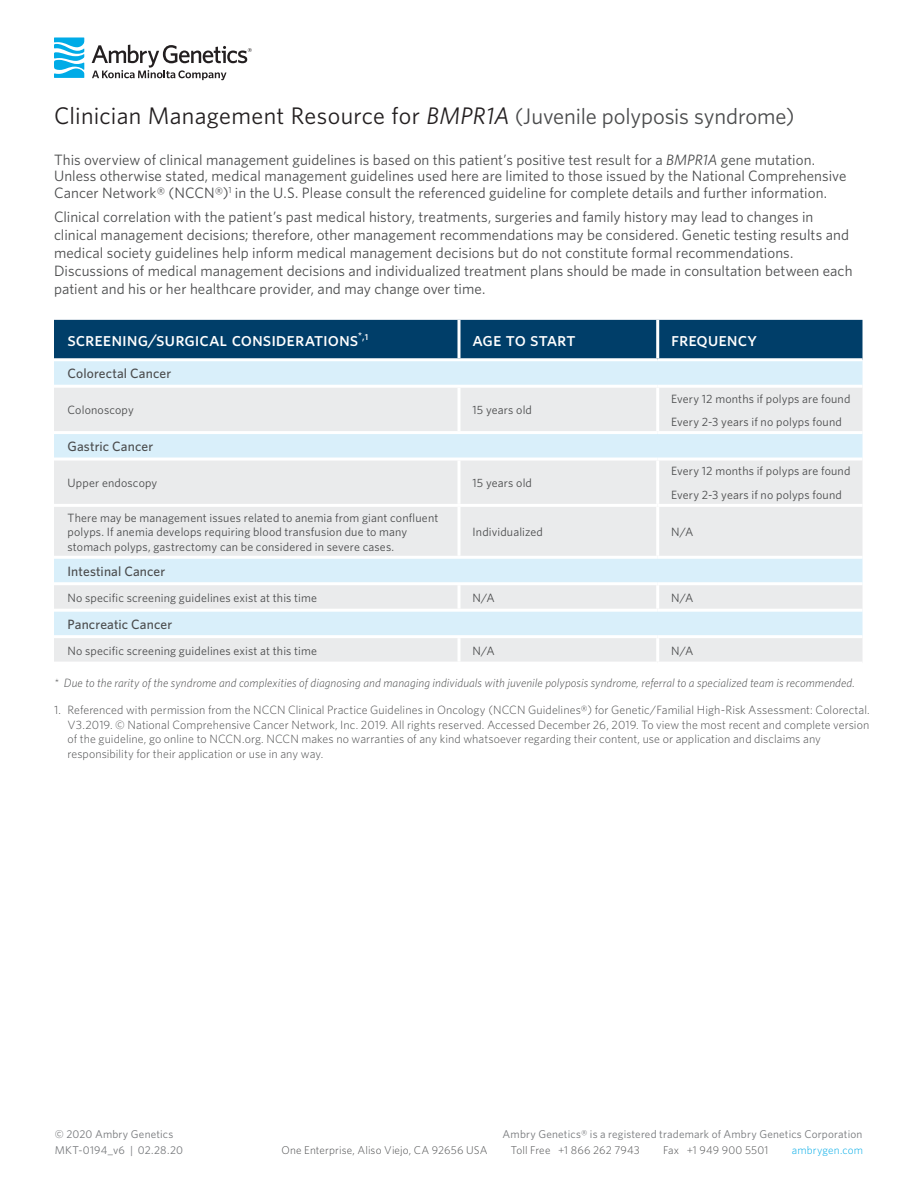
<style>
.page{position:relative;width:918px;height:1188px;background:#fff}
.page>*{position:absolute;margin:0;border:0;box-sizing:border-box;transform-origin:0 0}
.Titles{font:24px "Whitney";letter-spacing:.01em;color:#231f20}
.Black_all_caps_subhe{font:19.5px "Whitney Medium SC";letter-spacing:-.005em;color:#fff}
.Text-bullets{font:15px/18px "Whitney";letter-spacing:.005em;color:#4b4c4d}
.Body_Copy{font:500 13.5px "Whitney";letter-spacing:.01em;color:#4b4c4d}
.t1{font:300 12px/14.4px "Whitney";letter-spacing:.005em;color:#4b4c4d}
.Body_Copy-2{font:12px/14.4px "Whitney";letter-spacing:.015em;color:#4b4c4d}
.Text-bullets-2{font:italic 300 12px "Whitney";letter-spacing:.005em;color:#4b4c4d}
.t2{font:11.25px "Whitney";letter-spacing:.02em;color:#76787b}
.t3{font:300 11.25px "Whitney";letter-spacing:.01em;color:#4b4c4d}
.t4{font:300 11.25px "Whitney";letter-spacing:.015em;color:#00abe7}
.s1{font-style:italic}
.s2{font-size:22.5px;color:#4b4c4d}
</style>
<div class="page">
<div style="left:54px;top:320px;width:808px;height:38px;background:#003e69"></div>
<svg style="left:54px;top:361px;width:808px;height:24px;background:#d9effa"></svg>
<svg style="left:54px;top:388px;width:808px;height:274px;background:#e5ecf0"></svg>
<hr style="left:458px;top:461px;width:2px;height:43px;background:#fff">
<hr style="left:656px;top:461px;width:3px;height:43px;background:#fff">
<hr style="left:458px;top:585px;width:2px;height:24px;background:#fff">
<hr style="left:656px;top:585px;width:3px;height:24px;background:#fff">
<hr style="left:458px;top:638px;width:2px;height:24px;background:#fff">
<hr style="left:656px;top:638px;width:3px;height:24px;background:#fff">
<hr style="left:458px;top:388px;width:2px;height:43px;background:#fff">
<hr style="left:656px;top:388px;width:3px;height:43px;background:#fff">
<hr style="left:458px;top:507px;width:2px;height:49px;background:#fff">
<hr style="left:656px;top:507px;width:3px;height:49px;background:#fff">
<hr style="left:54px;top:609px;width:405px;height:3px;background:#fff">
<hr style="left:459px;top:609px;width:199px;height:3px;background:#fff">
<hr style="left:658px;top:609px;width:205px;height:3px;background:#fff">
<hr style="left:54px;top:635px;width:405px;height:3px;background:#fff">
<hr style="left:459px;top:635px;width:199px;height:3px;background:#fff">
<hr style="left:658px;top:635px;width:205px;height:3px;background:#fff">
<hr style="left:54px;top:431px;width:405px;height:3px;background:#fff">
<hr style="left:459px;top:431px;width:199px;height:3px;background:#fff">
<hr style="left:658px;top:431px;width:205px;height:3px;background:#fff">
<hr style="left:54px;top:556px;width:405px;height:3px;background:#fff">
<hr style="left:459px;top:556px;width:199px;height:3px;background:#fff">
<hr style="left:658px;top:556px;width:205px;height:3px;background:#fff">
<hr style="left:54px;top:458px;width:405px;height:3px;background:#fff">
<hr style="left:459px;top:458px;width:199px;height:3px;background:#fff">
<hr style="left:658px;top:458px;width:205px;height:3px;background:#fff">
<hr style="left:54px;top:504px;width:405px;height:3px;background:#fff">
<hr style="left:459px;top:504px;width:199px;height:3px;background:#fff">
<hr style="left:658px;top:504px;width:205px;height:3px;background:#fff">
<hr style="left:54px;top:582px;width:405px;height:3px;background:#fff">
<hr style="left:459px;top:582px;width:199px;height:3px;background:#fff">
<hr style="left:658px;top:582px;width:205px;height:3px;background:#fff">
<hr style="left:458px;top:320px;width:2px;height:38px;background:#fff">
<hr style="left:656px;top:320px;width:3px;height:38px;background:#fff">
<svg style="left:54px;top:38px;width:30px;height:40px"></svg>
<svg style="left:92px;top:45px;width:160px;height:35px"></svg>
<p class="Titles" style="left:54px;top:100px;width:742px">Clinician Management Resource for <span class="s1">BMPR1A</span> <span class="s2">(Juvenile polyposis syndrome)</span></p>
<p class="Text-bullets" style="left:54px;top:151px;width:794px;line-height:16.5px">This overview of clinical management guidelines is based on this patient’s positive test result for a <span class="s1">BMPR1A</span> gene mutation.<br>Unless otherwise stated, medical management guidelines used here are limited to those issued by the National Comprehensive<br>Cancer Network® (NCCN®)<sup>1</sup> in the U.S. Please consult the referenced guideline for complete details and further information.</p>
<p class="Text-bullets" style="left:54px;top:208px;width:800px">Clinical correlation with the patient’s past medical history, treatments, surgeries and family history may lead to changes in clinical management decisions; therefore, other management recommendations may be considered. Genetic testing results and medical society guidelines help inform medical management decisions but do not constitute formal recommendations.<br>Discussions of medical management decisions and individualized treatment plans should be made in consultation between each patient and his or her healthcare provider, and may change over time.</p>
<p class="Black_all_caps_subhe" style="left:68px;top:328px;width:303px">screening/surgical considerations<sup>*,1</sup></p>
<p class="Black_all_caps_subhe" style="left:472px;top:328px;width:104px">age to start</p>
<p class="Black_all_caps_subhe" style="left:671px;top:328px;width:87px">frequency</p>
<p class="Body_Copy" style="left:68px;top:365px;width:105px">Colorectal Cancer</p>
<p class="Body_Copy-2" style="left:68px;top:403px;width:68px">Colonoscopy</p>
<p class="Body_Copy-2" style="left:472px;top:403px;width:61px">15 years old</p>
<p class="Body_Copy-2" style="left:671px;top:391px;width:181px">Every 12 months if polyps are found</p>
<p class="Body_Copy-2" style="left:671px;top:414px;width:172px">Every 2-3 years if no polyps found</p>
<p class="Body_Copy" style="left:68px;top:438px;width:87px">Gastric Cancer</p>
<p class="Body_Copy-2" style="left:68px;top:475px;width:91px">Upper endoscopy</p>
<p class="Body_Copy-2" style="left:472px;top:475px;width:61px">15 years old</p>
<p class="Body_Copy-2" style="left:671px;top:464px;width:181px">Every 12 months if polyps are found</p>
<p class="Body_Copy-2" style="left:671px;top:487px;width:172px">Every 2-3 years if no polyps found</p>
<p class="Body_Copy-2" style="left:68px;top:510px;width:372px">There may be management issues related to anemia from giant confluent polyps. If anemia develops requiring blood transfusion due to many stomach polyps, gastrectomy can be considered in severe cases.</p>
<p class="Body_Copy-2" style="left:472px;top:524px;width:72px">Individualized</p>
<p class="Body_Copy-2" style="left:671px;top:524px;width:24px">N/A</p>
<p class="Body_Copy" style="left:68px;top:562px;width:99px">Intestinal Cancer</p>
<p class="Body_Copy-2" style="left:68px;top:590px;width:251px">No specific screening guidelines exist at this time</p>
<p class="Body_Copy-2" style="left:472px;top:590px;width:24px">N/A</p>
<p class="Body_Copy-2" style="left:671px;top:590px;width:24px">N/A</p>
<p class="Body_Copy" style="left:68px;top:615px;width:106px">Pancreatic Cancer</p>
<p class="Body_Copy-2" style="left:68px;top:643px;width:251px">No specific screening guidelines exist at this time</p>
<p class="Body_Copy-2" style="left:472px;top:643px;width:24px">N/A</p>
<p class="Body_Copy-2" style="left:671px;top:643px;width:24px">N/A</p>
<p class="Text-bullets-2" style="left:54px;top:674px;width:802px">* Due to the rarity of the syndrome and complexities of diagnosing and managing individuals with juvenile polyposis syndrome, referral to a specialized team is recommended.</p>
<p class="t1" style="left:68px;top:703px;width:804px;text-indent:-14px">1. Referenced with permission from the NCCN Clinical Practice Guidelines in Oncology (NCCN Guidelines®️) for Genetic/Familial High-Risk Assessment: Colorectal.<br>V3.2019. ©️ National Comprehensive Cancer Network, Inc. 2019. All rights reserved. Accessed December 26, 2019. To view the most recent and complete version of the guideline, go online to NCCN.org. NCCN makes no warranties of any kind whatsoever regarding their content, use or application and disclaims any responsibility for their application or use in any way.</p>
<p class="t2" style="left:55px;top:1127px;width:120px">© 2020 Ambry Genetics</p>
<p class="t2" style="left:503px;top:1127px;width:361px">Ambry Genetics® is a registered trademark of Ambry Genetics Corporation</p>
<p class="t2" style="left:55px;top:1143px;width:130px">MKT-0194_v6 | 02.28.20</p>
<p class="t3" style="left:281px;top:1142px;width:208px">One Enterprise, Aliso Viejo, CA 92656 USA</p>
<p class="t3" style="left:511px;top:1142px;width:130px">Toll Free +1 866 262 7943</p>
<p class="t3" style="left:663px;top:1142px;width:107px">Fax +1 949 900 5501</p>
<p class="t4" style="left:792px;top:1142px;width:73px">ambrygen.com</p>
</div>
